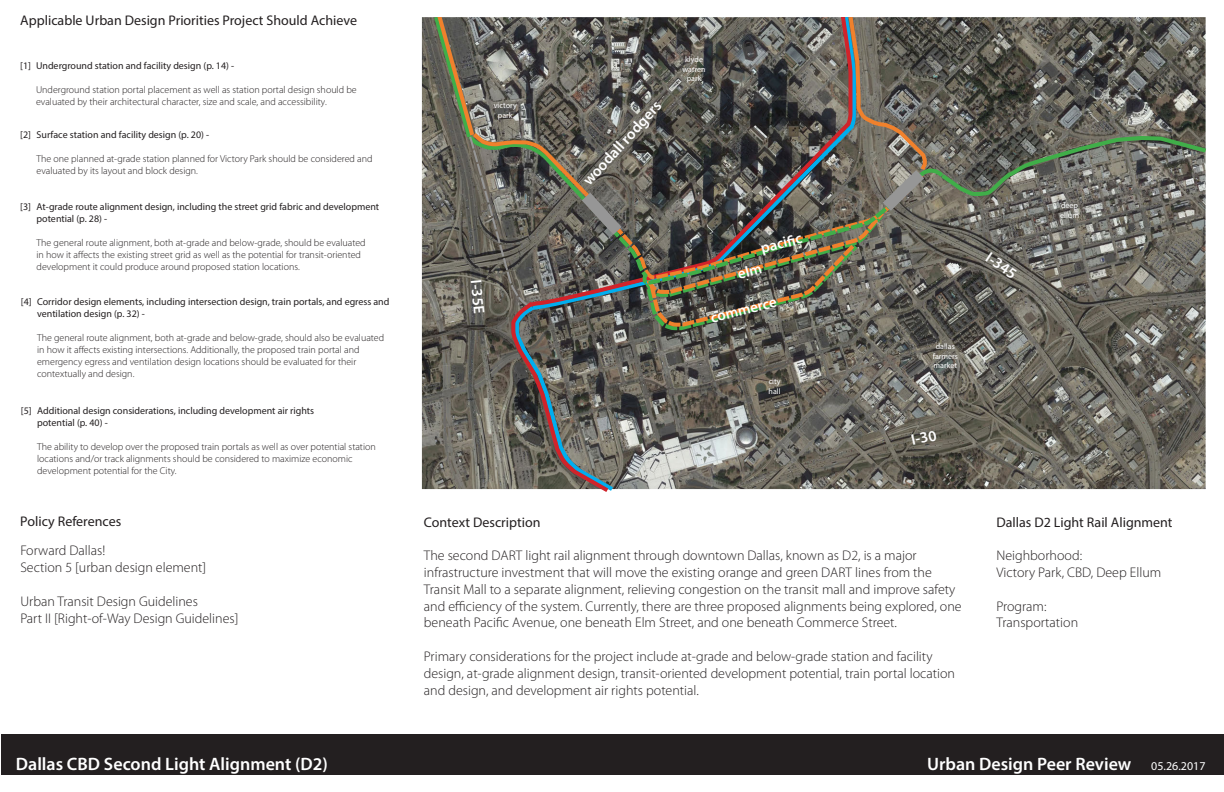
<style>
.page{position:relative;width:1224px;height:792px;background:#fff}
.page>*{position:absolute;margin:0;border:0;box-sizing:border-box;transform-origin:0 0}
.t1{font:600 18px "Myriad Pro";color:#fff}
.t2{font:600 15.4px "Myriad Pro";color:#fff}
.t3{font:600 15px "Myriad Pro";color:#fff}
.t4{font:300 14px/16.8px "Myriad Pro";color:#231f20}
.t5{font:14px "Myriad Pro";color:#231f20}
.t6{font:12px "Myriad Pro";color:#fff}
.t7{font:300 10px/12px "Myriad Pro";color:#231f20}
.t8{font:10px/12px "Myriad Pro";color:#231f20}
.t9{font:8px "Myriad Pro";color:#fff}
</style>
<div class="page">
<div style="left:1px;top:734px;width:1223px;height:40px;background:#231f20"></div>
<svg style="left:431px;top:17px;width:775px;height:475px;background:#68655d"></svg>
<p class="t5" style="left:20px;top:12px;width:338px">Applicable Urban Design Priorities Project Should Achieve</p>
<p class="t8" style="left:36px;top:59px;width:200px">Underground station and facility design (p. 14) -</p>
<p class="t7" style="left:36px;top:84px;width:322px">Underground station portal placement as well as station portal design should be evaluated by their architectural character, size and scale, and accessibility.</p>
<p class="t8" style="left:37px;top:128px;width:174px">Surface station and facility design (p. 20) -</p>
<p class="t7" style="left:37px;top:153px;width:338px">The one planned at-grade station planned for Victory Park should be considered and evaluated by its layout and block design.</p>
<p class="t8" style="left:20px;top:59px;width:12px">[1]</p>
<p class="t8" style="left:20px;top:128px;width:12px">[2]</p>
<p class="t8" style="left:37px;top:200px;width:344px">At-grade route alignment design, including the street grid fabric and development potential (p. 28) -</p>
<p class="t7" style="left:37px;top:237px;width:331px">The general route alignment, both at-grade and below-grade, should be evaluated in how it affects the existing street grid as well as the potential for transit-oriented development it could produce around proposed station locations.</p>
<p class="t8" style="left:20px;top:200px;width:12px">[3]</p>
<p class="t8" style="left:37px;top:296px;width:354px">Corridor design elements, including intersection design, train portals, and egress and ventilation design (p. 32) -</p>
<p class="t7" style="left:37px;top:332px;width:349px">The general route alignment, both at-grade and below-grade, should also be evaluated in how it affects existing intersections. Additionally, the proposed train portal and emergency egress and ventilation design locations should be evaluated for their contextually and design.</p>
<p class="t8" style="left:21px;top:296px;width:12px">[4]</p>
<p class="t8" style="left:37px;top:405px;width:279px">Additional design considerations, including development air rights</p>
<p class="t8" style="left:37px;top:417px;width:72px">potential (p. 40) -</p>
<p class="t7" style="left:37px;top:441px;width:340px">The ability to develop over the proposed train portals as well as over potential station locations and/or track alignments should be considered to maximize economic development potential for the City.</p>
<p class="t8" style="left:21px;top:405px;width:12px">[5]</p>
<p class="t5" style="left:20px;top:513px;width:102px">Policy References</p>
<p class="t4" style="left:20px;top:543px;width:86px">Forward Dallas!</p>
<p class="t4" style="left:20px;top:559px;width:187px">Section 5 [urban design element]</p>
<p class="t4" style="left:20px;top:593px;width:179px">Urban Transit Design Guidelines</p>
<p class="t4" style="left:20px;top:610px;width:220px">Part II [Right-of-Way Design Guidelines]</p>
<p class="t9" style="left:494px;top:100px;width:24px">victory</p>
<p class="t9" style="left:498px;top:110px;width:16px">park</p>
<p class="t2" style="left:486px;top:279px;width:35px;rotate:84deg">I-35E</p>
<p class="t2" style="left:578px;top:176px;width:110px;rotate:-47deg">woodall rodgers</p>
<p class="t9" style="left:685px;top:54px;width:19px">klyde</p>
<p class="t9" style="left:682px;top:64px;width:25px">warren</p>
<p class="t9" style="left:687px;top:74px;width:16px">park</p>
<p class="t3" style="left:759px;top:239px;width:44px;rotate:-14deg">pacifi c</p>
<p class="t3" style="left:709px;top:308px;width:69px;rotate:-14deg">commerce</p>
<p class="t9" style="left:769px;top:376px;width:13px">city</p>
<p class="t9" style="left:769px;top:386px;width:14px">hall</p>
<p class="t9" style="left:936px;top:341px;width:21px">dallas</p>
<p class="t9" style="left:933px;top:351px;width:27px">farmers</p>
<p class="t9" style="left:934px;top:361px;width:25px">market</p>
<p class="t2" style="left:909px;top:431px;width:27px;rotate:-13deg">I-30</p>
<p class="t2" style="left:993px;top:248px;width:35px;rotate:34deg">I-345</p>
<p class="t9" style="left:1061px;top:201px;width:19px">deep</p>
<p class="t9" style="left:1060px;top:210px;width:20px">ellum</p>
<p class="t5" style="left:424px;top:513px;width:118px">Context Description</p>
<p class="t4" style="left:424px;top:547px;width:539px">The second DART light rail alignment through downtown Dallas, known as D2, is a major infrastructure investment that will move the existing orange and green DART lines from the Transit Mall to a separate alignment, relieving congestion on the transit mall and improve safety and efficiency of the system. Currently, there are three proposed alignments being explored, one beneath Pacific Avenue, one beneath Elm Street, and one beneath Commerce Street.</p>
<p class="t4" style="left:424px;top:648px;width:533px">Primary considerations for the project include at-grade and below-grade station and facility design, at-grade alignment design, transit-oriented development potential, train portal location and design, and development air rights potential.</p>
<p class="t5" style="left:996px;top:513px;width:178px">Dallas D2 Light Rail Alignment</p>
<p class="t4" style="left:996px;top:547px;width:87px">Neighborhood:</p>
<p class="t4" style="left:996px;top:564px;width:166px">Victory Park, CBD, Deep Ellum</p>
<p class="t4" style="left:996px;top:598px;width:52px">Program:</p>
<p class="t4" style="left:996px;top:614px;width:83px">Transportation</p>
<p class="t1" style="left:16px;top:753px;width:314px">Dallas CBD Second Light Alignment (D2)</p>
<p class="t1" style="left:927px;top:753px;width:206px">Urban Design Peer Review</p>
<p class="t6" style="left:1151px;top:759px;width:56px">05.26.2017</p>
</div>
